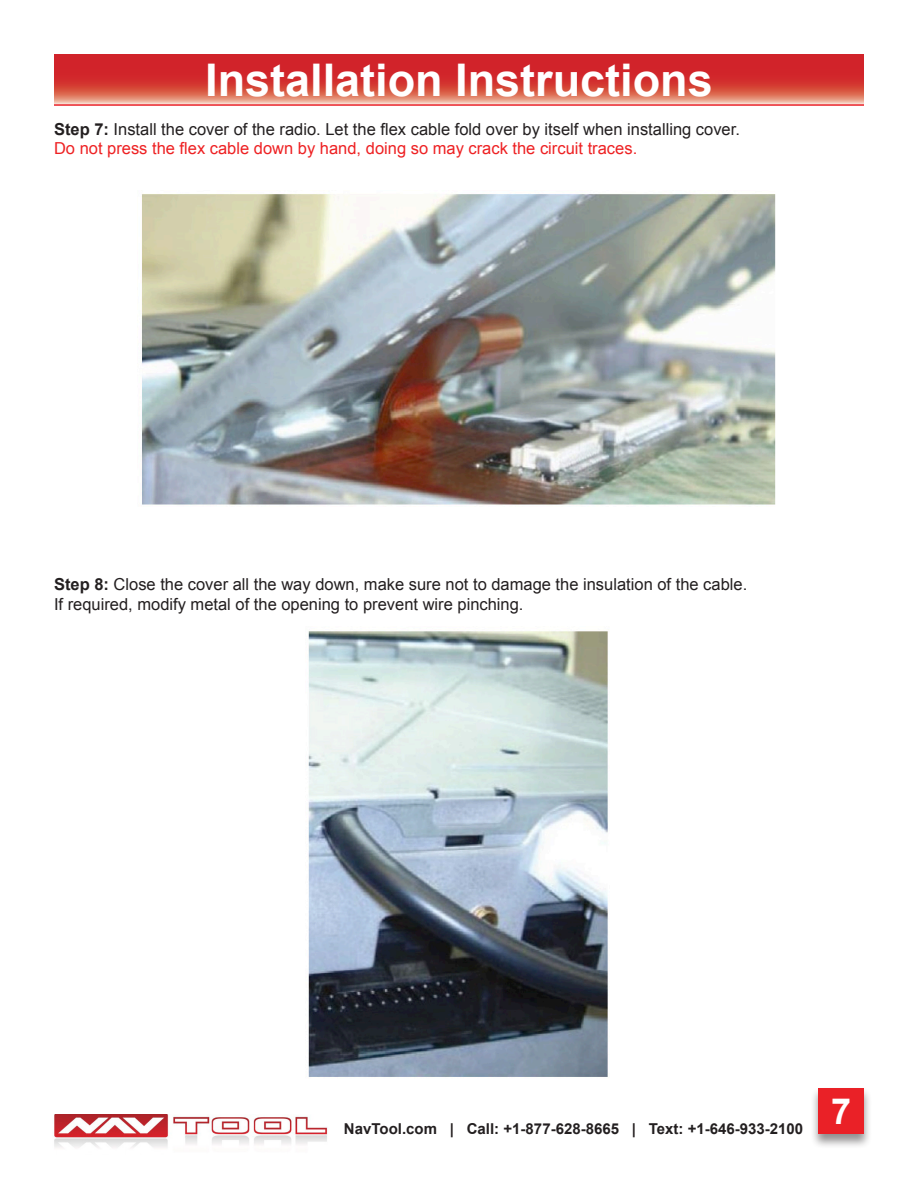
<style>
.page{position:relative;width:918px;height:1188px;background:#fff}
.page>*{position:absolute;margin:0;border:0;box-sizing:border-box;transform-origin:0 0}
.t1{font:700 45px "Arial";color:#fff}
.t2{font:700 36px "Arial";color:#fff}
.t3{font:16.5px "Arial";color:#231f20}
.t4{font:16.5px "Arial";color:#ee2123}
.t5{font:700 15px "Arial";color:#231f20}
.s1{font-weight:700}
</style>
<div class="page">
<img style="left:54px;top:1114px;width:274px;height:34px">
<div style="left:810px;top:1087px;width:62px;height:62px;background:#231f20;opacity:.5"></div>
<div style="left:818px;top:1088px;width:46px;height:46px;background:#ea2127"></div>
<svg style="left:54px;top:54px;width:810px;height:50px;background:#d74540"></svg>
<hr style="left:54px;top:104px;width:810px;height:2px;background:#ea2127">
<img style="left:141px;top:194px;width:635px;height:311px">
<img style="left:308px;top:631px;width:300px;height:446px">
<p class="t1" style="left:205px;top:50px;width:509px">Installation Instructions</p>
<p class="t3" style="left:54px;top:118px;width:688px"><span class="s1">Step 7:</span> Install the cover of the radio. Let the flex cable fold over by itself when installing cover.</p>
<p class="t4" style="left:54px;top:138px;width:585px">Do not press the flex cable down by hand, doing so may crack the circuit traces.</p>
<p class="t3" style="left:54px;top:573px;width:695px"><span class="s1">Step 8:</span> Close the cover all the way down, make sure not to damage the insulation of the cable.</p>
<p class="t3" style="left:54px;top:593px;width:471px">If required, modify metal of the opening to prevent wire pinching.</p>
<p class="t5" style="left:344px;top:1119px;width:461px">NavTool.com | Call: +1-877-628-8665 | Text: +1-646-933-2100</p>
<h2 class="t2" style="left:831px;top:1088px;width:22px">7</h2>
</div>
